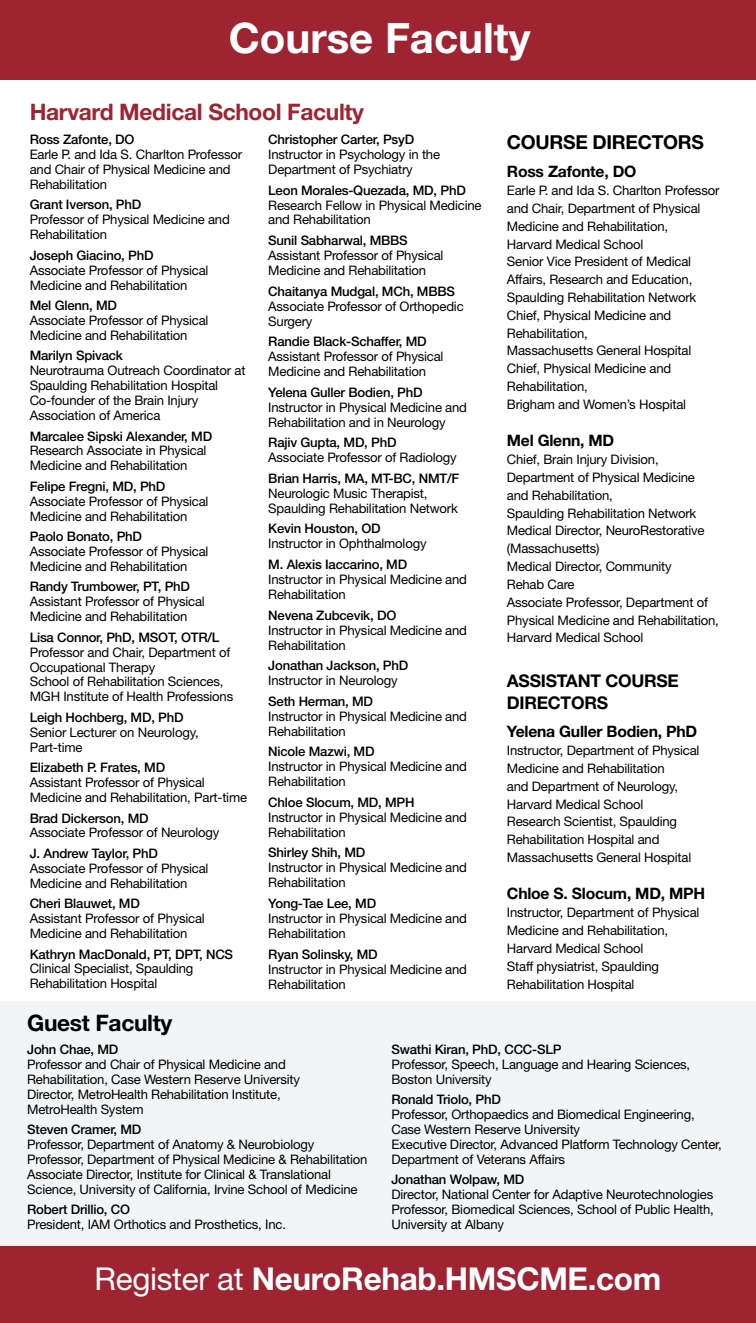
<style>
.page{position:relative;width:756px;height:1323px;background:#fff}
.page>*{position:absolute;margin:0;border:0;box-sizing:border-box;transform-origin:0 0}
.t1{font:700 42px "Helvetica Neue LT Std";color:#fff}
.t2{font:700 31.5px "Helvetica Neue LT Std";letter-spacing:-.01em;color:#fff}
.t3{font:700 22.75px "Helvetica Neue LT Std";letter-spacing:-.015em;color:#9e2432}
.t4{font:700 22.75px "Helvetica Neue LT Std";letter-spacing:-.015em;color:#000}
.t5{font:700 19.25px "Helvetica Neue LT Std";letter-spacing:-.015em;color:#000}
.t6{font:700 17.5px/21.3px "Helvetica Neue LT Std";letter-spacing:-.015em;color:#000}
.t7{font:700 15.75px "Helvetica Neue LT Std";letter-spacing:-.015em;color:#000}
.t8{font:13.12px/14.9px "Helvetica Neue LT Std";letter-spacing:-.015em;color:#000}
.t9{font:500 13.12px "Helvetica Neue LT Std";letter-spacing:-.015em;color:#000}
.s1{font-weight:400}
</style>
<div class="page">
<div style="left:0;top:1001px;width:756px;height:265px;background:#f3f4f5"></div>
<div style="left:0;top:1246px;width:756px;height:77px;background:#9e2432"></div>
<div style="left:0;top:0;width:756px;height:80px;background:#9e2432"></div>
<h1 class="t1" style="left:229px;top:12px;width:303px">Course Faculty</h1>
<h3 class="t3" style="left:30px;top:98px;width:336px">Harvard Medical School Faculty</h3>
<p class="t9" style="left:30px;top:132px;width:106px">Ross Zafonte, DO</p>
<p class="t8" style="left:30px;top:147px;width:214px">Earle P. and Ida S. Charlton Professor and Chair of Physical Medicine and<br>Rehabilitation</p>
<p class="t9" style="left:30px;top:197px;width:113px">Grant Iverson, PhD</p>
<p class="t8" style="left:30px;top:212px;width:202px">Professor of Physical Medicine and<br>Rehabilitation</p>
<p class="t9" style="left:30px;top:247px;width:125px">Joseph Giacino, PhD</p>
<p class="t8" style="left:30px;top:262px;width:180px">Associate Professor of Physical<br>Medicine and Rehabilitation</p>
<p class="t9" style="left:30px;top:298px;width:89px">Mel Glenn, MD</p>
<p class="t8" style="left:30px;top:313px;width:180px">Associate Professor of Physical<br>Medicine and Rehabilitation</p>
<p class="t9" style="left:30px;top:348px;width:95px">Marilyn Spivack</p>
<p class="t8" style="left:30px;top:363px;width:217px">Neurotrauma Outreach Coordinator at<br>Spaulding Rehabilitation Hospital<br>Co-founder of the Brain Injury<br>Association of America</p>
<p class="t9" style="left:30px;top:428px;width:184px">Marcalee Sipski Alexander, MD</p>
<p class="t8" style="left:30px;top:443px;width:178px">Research Associate in Physical<br>Medicine and Rehabilitation</p>
<p class="t9" style="left:30px;top:478px;width:137px">Felipe Fregni, MD, PhD</p>
<p class="t8" style="left:30px;top:493px;width:180px">Associate Professor of Physical<br>Medicine and Rehabilitation</p>
<p class="t9" style="left:30px;top:529px;width:114px">Paolo Bonato, PhD</p>
<p class="t8" style="left:30px;top:544px;width:180px">Associate Professor of Physical<br>Medicine and Rehabilitation</p>
<p class="t9" style="left:30px;top:579px;width:162px">Randy Trumbower, PT, PhD</p>
<p class="t8" style="left:30px;top:594px;width:177px">Assistant Professor of Physical<br>Medicine and Rehabilitation</p>
<p class="t9" style="left:30px;top:629px;width:191px">Lisa Connor, PhD, MSOT, OTR/L</p>
<p class="t8" style="left:30px;top:644px;width:205px">Professor and Chair, Department of<br>Occupational Therapy<br>School of Rehabilitation Sciences,<br>MGH Institute of Health Professions</p>
<p class="t9" style="left:30px;top:709px;width:155px">Leigh Hochberg, MD, PhD</p>
<p class="t8" style="left:30px;top:724px;width:171px">Senior Lecturer on Neurology,<br>Part-time</p>
<p class="t9" style="left:30px;top:760px;width:137px">Elizabeth P. Frates, MD</p>
<p class="t8" style="left:30px;top:775px;width:219px">Assistant Professor of Physical<br>Medicine and Rehabilitation, Part-time</p>
<p class="t9" style="left:30px;top:810px;width:120px">Brad Dickerson, MD</p>
<p class="t8" style="left:30px;top:825px;width:191px">Associate Professor of Neurology</p>
<p class="t9" style="left:30px;top:845px;width:130px">J. Andrew Taylor, PhD</p>
<p class="t8" style="left:30px;top:861px;width:180px">Associate Professor of Physical<br>Medicine and Rehabilitation</p>
<p class="t9" style="left:30px;top:896px;width:112px">Cheri Blauwet, MD</p>
<p class="t8" style="left:30px;top:911px;width:177px">Assistant Professor of Physical<br>Medicine and Rehabilitation</p>
<p class="t9" style="left:30px;top:946px;width:205px">Kathryn MacDonald, PT, DPT, NCS</p>
<p class="t8" style="left:30px;top:961px;width:165px">Clinical Specialist, Spaulding<br>Rehabilitation Hospital</p>
<p class="t9" style="left:268px;top:132px;width:147px">Christopher Carter, PsyD</p>
<p class="t8" style="left:268px;top:147px;width:173px">Instructor in Psychology in the<br>Department of Psychiatry</p>
<p class="t9" style="left:268px;top:182px;width:199px">Leon Morales-Quezada, MD, PhD</p>
<p class="t8" style="left:268px;top:197px;width:215px">Research Fellow in Physical Medicine and Rehabilitation</p>
<p class="t9" style="left:268px;top:233px;width:141px">Sunil Sabharwal, MBBS</p>
<p class="t8" style="left:268px;top:248px;width:177px">Assistant Professor of Physical<br>Medicine and Rehabilitation</p>
<p class="t9" style="left:268px;top:283px;width:188px">Chaitanya Mudgal, MCh, MBBS</p>
<p class="t8" style="left:268px;top:298px;width:197px">Associate Professor of Orthopedic<br>Surgery</p>
<p class="t9" style="left:268px;top:334px;width:160px">Randie Black-Schaffer, MD</p>
<p class="t8" style="left:268px;top:349px;width:177px">Assistant Professor of Physical<br>Medicine and Rehabilitation</p>
<p class="t9" style="left:268px;top:384px;width:156px">Yelena Guller Bodien, PhD</p>
<p class="t8" style="left:268px;top:399px;width:200px">Instructor in Physical Medicine and<br>Rehabilitation and in Neurology</p>
<p class="t9" style="left:268px;top:435px;width:130px">Rajiv Gupta, MD, PhD</p>
<p class="t8" style="left:268px;top:450px;width:190px">Associate Professor of Radiology</p>
<p class="t9" style="left:268px;top:470px;width:193px">Brian Harris, MA, MT-BC, NMT/F</p>
<p class="t8" style="left:268px;top:486px;width:191px">Neurologic Music Therapist,<br>Spaulding Rehabilitation Network</p>
<p class="t9" style="left:268px;top:521px;width:114px">Kevin Houston, OD</p>
<p class="t8" style="left:268px;top:536px;width:160px">Instructor in Ophthalmology</p>
<p class="t9" style="left:268px;top:557px;width:140px">M. Alexis Iaccarino, MD</p>
<p class="t8" style="left:268px;top:572px;width:200px">Instructor in Physical Medicine and<br>Rehabilitation</p>
<p class="t9" style="left:268px;top:607px;width:130px">Nevena Zubcevik, DO</p>
<p class="t8" style="left:268px;top:622px;width:200px">Instructor in Physical Medicine and<br>Rehabilitation</p>
<p class="t9" style="left:268px;top:658px;width:141px">Jonathan Jackson, PhD</p>
<p class="t8" style="left:268px;top:673px;width:131px">Instructor in Neurology</p>
<p class="t9" style="left:268px;top:693px;width:106px">Seth Herman, MD</p>
<p class="t8" style="left:268px;top:708px;width:200px">Instructor in Physical Medicine and<br>Rehabilitation</p>
<p class="t9" style="left:268px;top:744px;width:108px">Nicole Mazwi, MD</p>
<p class="t8" style="left:268px;top:759px;width:200px">Instructor in Physical Medicine and<br>Rehabilitation</p>
<p class="t9" style="left:268px;top:794px;width:148px">Chloe Slocum, MD, MPH</p>
<p class="t8" style="left:268px;top:810px;width:200px">Instructor in Physical Medicine and<br>Rehabilitation</p>
<p class="t9" style="left:268px;top:845px;width:98px">Shirley Shih, MD</p>
<p class="t8" style="left:268px;top:860px;width:200px">Instructor in Physical Medicine and<br>Rehabilitation</p>
<p class="t9" style="left:268px;top:896px;width:109px">Yong-Tae Lee, MD</p>
<p class="t8" style="left:268px;top:911px;width:200px">Instructor in Physical Medicine and<br>Rehabilitation</p>
<p class="t9" style="left:268px;top:946px;width:111px">Ryan Solinsky, MD</p>
<p class="t8" style="left:268px;top:961px;width:200px">Instructor in Physical Medicine and<br>Rehabilitation</p>
<h3 class="t5" style="left:507px;top:130px;width:199px">COURSE DIRECTORS</h3>
<p class="t7" style="left:507px;top:162px;width:131px">Ross Zafonte, DO</p>
<p class="t8" style="left:507px;top:181px;width:214px;line-height:17.8px">Earle P. and Ida S. Charlton Professor and Chair, Department of Physical<br>Medicine and Rehabilitation,<br>Harvard Medical School<br>Senior Vice President of Medical<br>Affairs, Research and Education,<br>Spaulding Rehabilitation Network<br>Chief, Physical Medicine and<br>Rehabilitation,<br>Massachusetts General Hospital<br>Chief, Physical Medicine and<br>Rehabilitation,<br>Brigham and Women’s Hospital</p>
<p class="t7" style="left:507px;top:431px;width:109px">Mel Glenn, MD</p>
<p class="t8" style="left:507px;top:450px;width:213px;line-height:17.8px">Chief, Brain Injury Division,<br>Department of Physical Medicine and Rehabilitation,<br>Spaulding Rehabilitation Network<br>Medical Director, NeuroRestorative (Massachusetts)<br>Medical Director, Community<br>Rehab Care<br>Associate Professor, Department of<br>Physical Medicine and Rehabilitation,<br>Harvard Medical School</p>
<h3 class="t6" style="left:507px;top:670px;width:174px">ASSISTANT COURSE<br>DIRECTORS</h3>
<p class="t7" style="left:507px;top:722px;width:192px">Yelena Guller Bodien, PhD</p>
<p class="t8" style="left:507px;top:741px;width:194px;line-height:17.8px">Instructor, Department of Physical<br>Medicine and Rehabilitation<br>and Department of Neurology,<br>Harvard Medical School<br>Research Scientist, Spaulding<br>Rehabilitation Hospital and<br>Massachusetts General Hospital</p>
<p class="t7" style="left:507px;top:884px;width:200px">Chloe S. Slocum, MD, MPH</p>
<p class="t8" style="left:507px;top:904px;width:194px;line-height:17.8px">Instructor, Department of Physical<br>Medicine and Rehabilitation,<br>Harvard Medical School<br>Staff physiatrist, Spaulding<br>Rehabilitation Hospital</p>
<h3 class="t4" style="left:27px;top:1009px;width:147px">Guest Faculty</h3>
<p class="t9" style="left:27px;top:1042px;width:93px">John Chae, MD</p>
<p class="t8" style="left:27px;top:1057px;width:274px">Professor and Chair of Physical Medicine and Rehabilitation, Case Western Reserve University Director, MetroHealth Rehabilitation Institute, MetroHealth System</p>
<p class="t9" style="left:27px;top:1122px;width:116px">Steven Cramer, MD</p>
<p class="t8" style="left:27px;top:1137px;width:342px">Professor, Department of Anatomy &amp; Neurobiology Professor, Department of Physical Medicine &amp; Rehabilitation Associate Director, Institute for Clinical &amp; Translational Science, University of California, Irvine School of Medicine</p>
<p class="t9" style="left:27px;top:1202px;width:104px">Robert Drillio, CO</p>
<p class="t8" style="left:27px;top:1217px;width:260px">President, IAM Orthotics and Prosthetics, Inc.</p>
<p class="t9" style="left:391px;top:1042px;width:172px">Swathi Kiran, PhD, CCC-SLP</p>
<p class="t8" style="left:391px;top:1057px;width:300px">Professor, Speech, Language and Hearing Sciences,<br>Boston University</p>
<p class="t9" style="left:391px;top:1092px;width:111px">Ronald Triolo, PhD</p>
<p class="t8" style="left:391px;top:1107px;width:332px">Professor, Orthopaedics and Biomedical Engineering, Case Western Reserve University<br>Executive Director, Advanced Platform Technology Center, Department of Veterans Affairs</p>
<p class="t9" style="left:391px;top:1172px;width:134px">Jonathan Wolpaw, MD</p>
<p class="t8" style="left:391px;top:1187px;width:324px;text-align:justify">Director, National Center for Adaptive Neurotechnologies Professor, Biomedical Sciences, School of Public Health, University at Albany</p>
<h2 class="t2" style="left:95px;top:1259px;width:568px"><span class="s1">Register at</span> NeuroRehab.HMSCME.com</h2>
</div>
